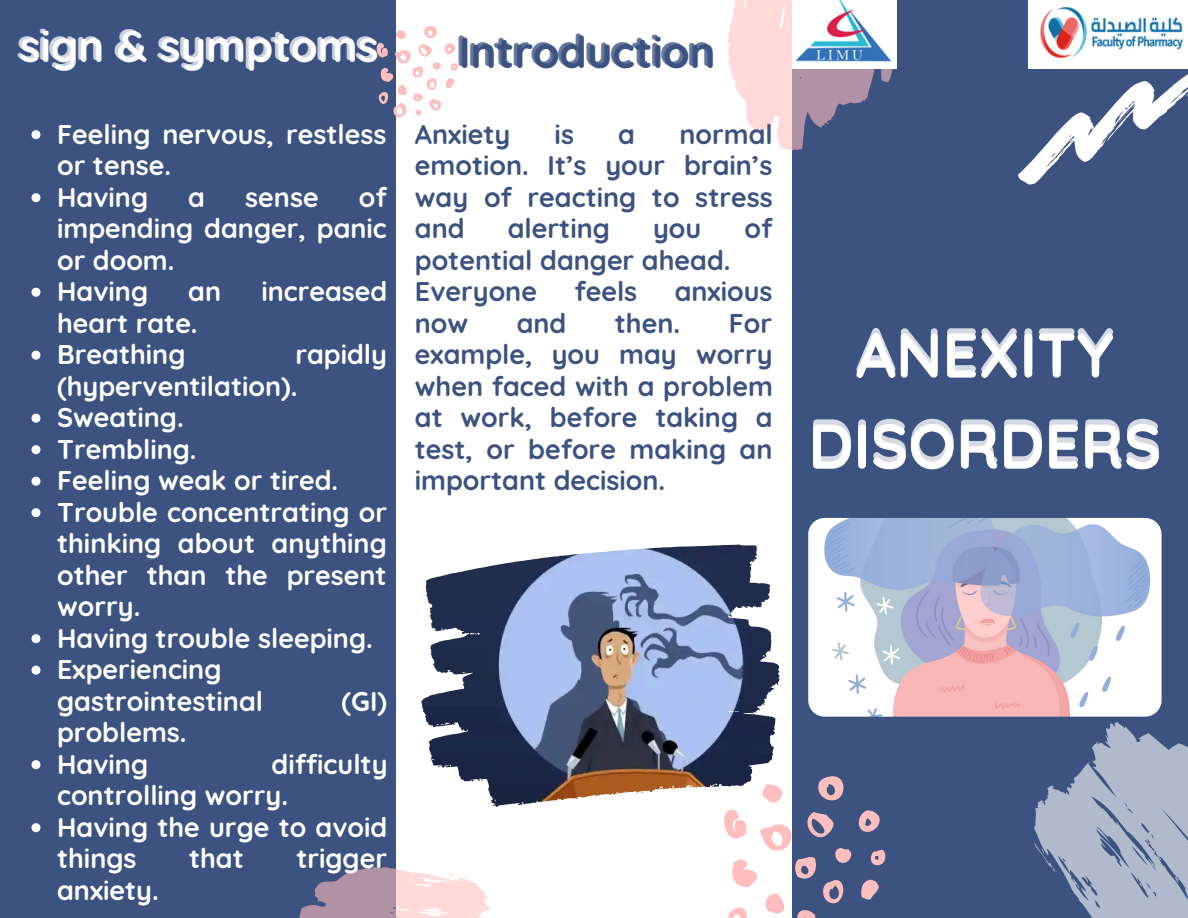
<style>
.page{position:relative;width:1188px;height:918px;background:#3c5281}
.page>*{position:absolute;margin:0;border:0;box-sizing:border-box;transform-origin:0 0}
.t1{font:700 63px "Quicksand";color:#fff}
.t2{font:700 43.5px "Quicksand";color:#fff}
.t3{font:700 43.5px "Quicksand";color:#3c5281}
.t4{font:700 27px/31.5px "Quicksand";color:#fff}
.t5{font:700 27px/31.5px "Quicksand";color:#3c5281;text-align:justify}
</style>
<div class="page">
<svg style="left:396px;top:0;width:396px;height:918px;background:#dcdee5"></svg>
<svg style="left:728px;top:0;width:165px;height:151px"></svg>
<svg style="left:1018px;top:48px;width:170px;height:137px"></svg>
<svg style="left:818px;top:776px;width:26px;height:25px"></svg>
<svg style="left:762px;top:784px;width:21px;height:19px"></svg>
<svg style="left:723px;top:809px;width:163px;height:109px"></svg>
<svg style="left:1034px;top:722px;width:154px;height:196px"></svg>
<svg style="left:376px;top:26px;width:82px;height:91px"></svg>
<svg style="left:299px;top:867px;width:194px;height:51px;background:#c8b2bf"></svg>
<img style="left:808px;top:518px;width:354px;height:199px;border-radius:16px">
<img style="left:1029px;top:0;width:159px;height:68px">
<svg style="left:31px;top:130px;width:9px;height:9px"></svg>
<svg style="left:31px;top:193px;width:9px;height:9px"></svg>
<svg style="left:31px;top:288px;width:9px;height:9px"></svg>
<svg style="left:31px;top:351px;width:9px;height:9px"></svg>
<svg style="left:31px;top:414px;width:9px;height:9px"></svg>
<svg style="left:31px;top:445px;width:9px;height:9px"></svg>
<svg style="left:31px;top:477px;width:9px;height:9px"></svg>
<svg style="left:31px;top:508px;width:9px;height:9px"></svg>
<svg style="left:31px;top:634px;width:9px;height:9px"></svg>
<svg style="left:31px;top:666px;width:9px;height:9px"></svg>
<svg style="left:31px;top:760px;width:9px;height:9px"></svg>
<svg style="left:31px;top:823px;width:9px;height:9px"></svg>
<img style="left:792px;top:0;width:105px;height:69px">
<img style="left:728px;top:559px;width:52px;height:114px">
<p class="t2" style="left:20px;top:18px;width:361px">sign &amp; symptoms</p>
<p class="t3" style="left:459px;top:24px;width:258px">Introduction</p>
<p class="t4" style="left:57px;top:118px;width:331px">Feeling nervous, restless or tense.</p>
<p class="t4" style="left:57px;top:181px;width:92px">Having</p>
<p class="t4" style="left:188px;top:181px;width:18px">a</p>
<p class="t4" style="left:245px;top:181px;width:75px">sense</p>
<p class="t4" style="left:57px;top:181px;width:331px;text-align:justify;text-indent:302px">of impending danger, panic or doom.</p>
<p class="t4" style="left:57px;top:275px;width:92px">Having</p>
<p class="t4" style="left:188px;top:275px;width:34px">an</p>
<p class="t4" style="left:261px;top:275px;width:128px">increased</p>
<p class="t4" style="left:57px;top:307px;width:142px">heart rate.</p>
<p class="t4" style="left:57px;top:338px;width:130px">Breathing</p>
<p class="t4" style="left:57px;top:338px;width:331px;text-indent:238px">rapidly (hyperventilation).</p>
<p class="t4" style="left:57px;top:401px;width:128px">Sweating.</p>
<p class="t4" style="left:57px;top:433px;width:141px">Trembling.</p>
<p class="t4" style="left:57px;top:464px;width:283px">Feeling weak or tired.</p>
<p class="t4" style="left:57px;top:496px;width:332px;text-align:justify">Trouble concentrating or thinking about anything other than the present worry.</p>
<p class="t4" style="left:57px;top:622px;width:317px">Having trouble sleeping.</p>
<p class="t4" style="left:57px;top:653px;width:208px">Experiencing gastrointestinal</p>
<p class="t4" style="left:342px;top:685px;width:47px">(GI)</p>
<p class="t4" style="left:57px;top:716px;width:131px">problems.</p>
<p class="t4" style="left:57px;top:748px;width:92px">Having</p>
<p class="t4" style="left:57px;top:748px;width:332px;text-indent:214px">difficulty controlling worry.</p>
<p class="t4" style="left:57px;top:811px;width:332px">Having the urge to avoid things</p>
<p class="t4" style="left:189px;top:842px;width:56px">that</p>
<p class="t4" style="left:296px;top:842px;width:92px">trigger</p>
<p class="t4" style="left:57px;top:874px;width:103px">anxiety.</p>
<p class="t5" style="left:415px;top:118px;width:359px;text-indent:265px">normal emotion. It’s your brain’s way of reacting to stress and</p>
<p class="t5" style="left:415px;top:118px;width:97px">Anxiety</p>
<p class="t5" style="left:555px;top:118px;width:21px">is</p>
<p class="t5" style="left:618px;top:118px;width:18px">a</p>
<p class="t5" style="left:508px;top:212px;width:104px">alerting</p>
<p class="t5" style="left:653px;top:212px;width:50px">you</p>
<p class="t5" style="left:745px;top:212px;width:29px">of</p>
<p class="t5" style="left:415px;top:244px;width:317px">potential danger ahead.</p>
<p class="t5" style="left:415px;top:275px;width:124px">Everyone</p>
<p class="t5" style="left:574px;top:275px;width:64px">feels</p>
<p class="t5" style="left:675px;top:275px;width:99px">anxious</p>
<p class="t5" style="left:415px;top:307px;width:55px">now</p>
<p class="t5" style="left:517px;top:307px;width:51px">and</p>
<p class="t5" style="left:615px;top:307px;width:67px">then.</p>
<p class="t5" style="left:415px;top:307px;width:360px;text-indent:314px">For example, you may worry when faced with a problem at work, before taking a test, or before making an important decision.</p>
<p class="t1" style="left:856px;top:315px;width:260px">ANEXITY</p>
<p class="t1" style="left:808px;top:406px;width:355px">DISORDERS</p>
</div>
